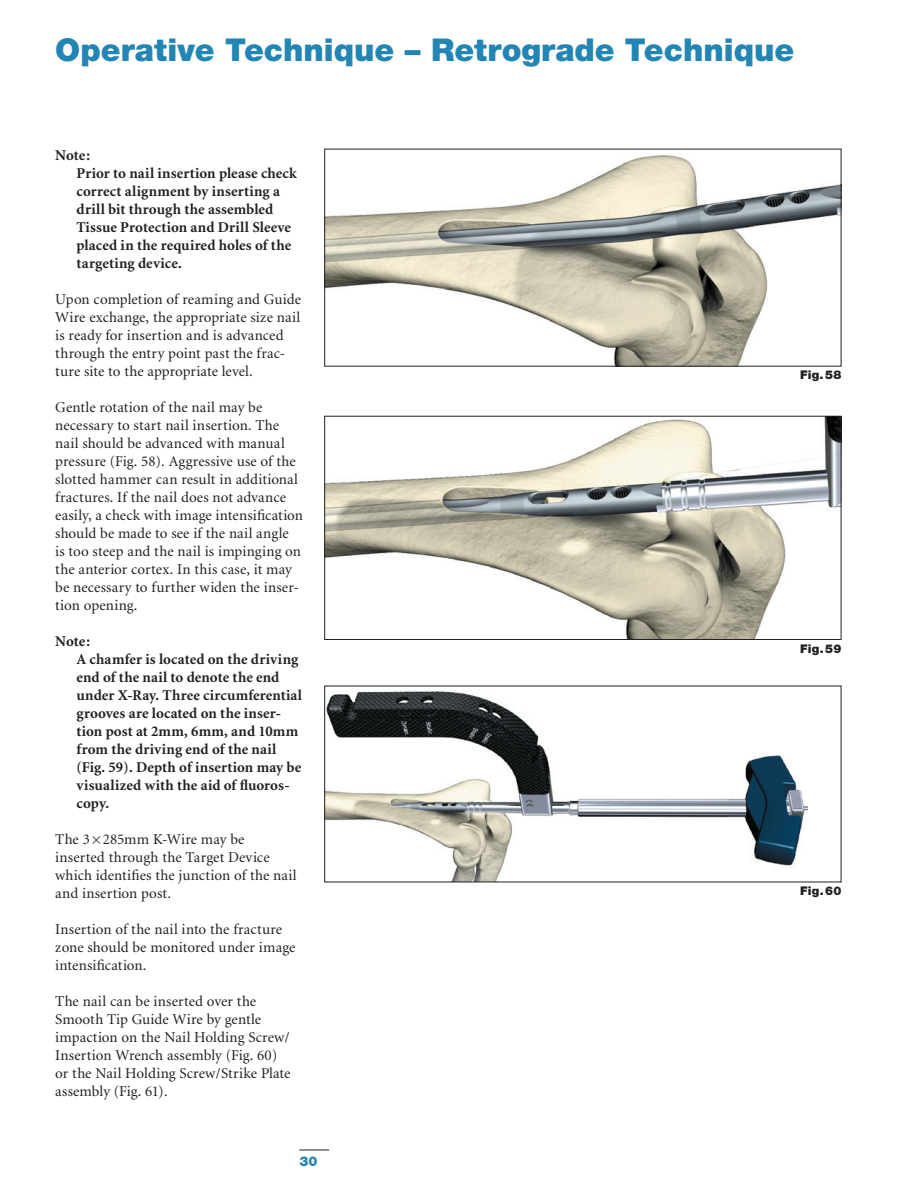
<style>
.page{position:relative;width:918px;height:1188px;background:#fff}
.page>*{position:absolute;margin:0;border:0;box-sizing:border-box;transform-origin:0 0}
.t1{font:900 31.5px "Helvetica Neue";color:#2385b3}
.t2{font:15px/18px "Minion";letter-spacing:.005em;color:#231f20}
.t3{font:700 15px/18px "Minion";letter-spacing:.005em;color:#231f20}
.t4{font:900 13.5px "Helvetica Neue";color:#2385b3}
.t5{font:900 12px "Helvetica Neue";letter-spacing:.015em;color:#231f20}
</style>
<div class="page">
<img style="left:326px;top:691px;width:482px;height:189px">
<img style="left:326px;top:155px;width:513px;height:209px">
<img style="left:326px;top:418px;width:513px;height:220px">
<div style="left:324px;top:416px;width:517px;height:224px;border:1px solid #231f20"></div>
<hr style="left:299px;top:1150px;width:30px;height:1px;background:#231f20">
<h1 class="t1" style="left:55px;top:31px;width:741px">Operative Technique – Retrograde Technique</h1>
<p class="t3" style="left:77px;top:147px;width:222px;text-indent:-21px">Note:<br>Prior to nail insertion please check correct alignment by inserting a drill bit through the assembled<br>Tissue Protection and Drill Sleeve placed in the required holes of the targeting device.</p>
<p class="t2" style="left:55px;top:291px;width:247px">Upon completion of reaming and Guide Wire exchange, the appropriate size nail is ready for insertion and is advanced through the entry point past the frac&shy;ture site to the appropriate level.</p>
<p class="t2" style="left:55px;top:399px;width:249px">Gentle rotation of the nail may be necessary to start nail insertion. The nail should be advanced with manual pressure (Fig. 58). Aggressive use of the slotted hammer can result in additional fractures. If the nail does not advance easily, a check with image intensification should be made to see if the nail angle<br>is too steep and the nail is impinging on the anterior cortex. In this case, it may be necessary to further widen the inser&shy;tion opening.</p>
<p class="t3" style="left:77px;top:633px;width:227px;text-indent:-21px">Note:<br>A chamfer is located on the driving end of the nail to denote the end under X-Ray. Three circumferential grooves are located on the inser&shy;tion post at 2mm, 6mm, and 10mm from the driving end of the nail (Fig. 59). Depth of insertion may be visualized with the aid of fluoros&shy;copy.</p>
<p class="t2" style="left:55px;top:831px;width:243px">The 3×285mm K-Wire may be inserted through the Target Device which identifies the junction of the nail and insertion post.</p>
<p class="t2" style="left:55px;top:921px;width:242px">Insertion of the nail into the fracture zone should be monitored under image intensification.</p>
<p class="t2" style="left:55px;top:993px;width:237px">The nail can be inserted over the<br>Smooth Tip Guide Wire by gentle impaction on the Nail Holding Screw/<br>Insertion Wrench assembly (Fig. 60) or the Nail Holding Screw/Strike Plate assembly (Fig. 61).</p>
<p class="t4" style="left:299px;top:1154px;width:20px">30</p>
<p class="t5" style="left:800px;top:367px;width:43px">Fig.58</p>
<p class="t5" style="left:800px;top:641px;width:43px">Fig.59</p>
<p class="t5" style="left:800px;top:883px;width:43px">Fig.60</p>
</div>
